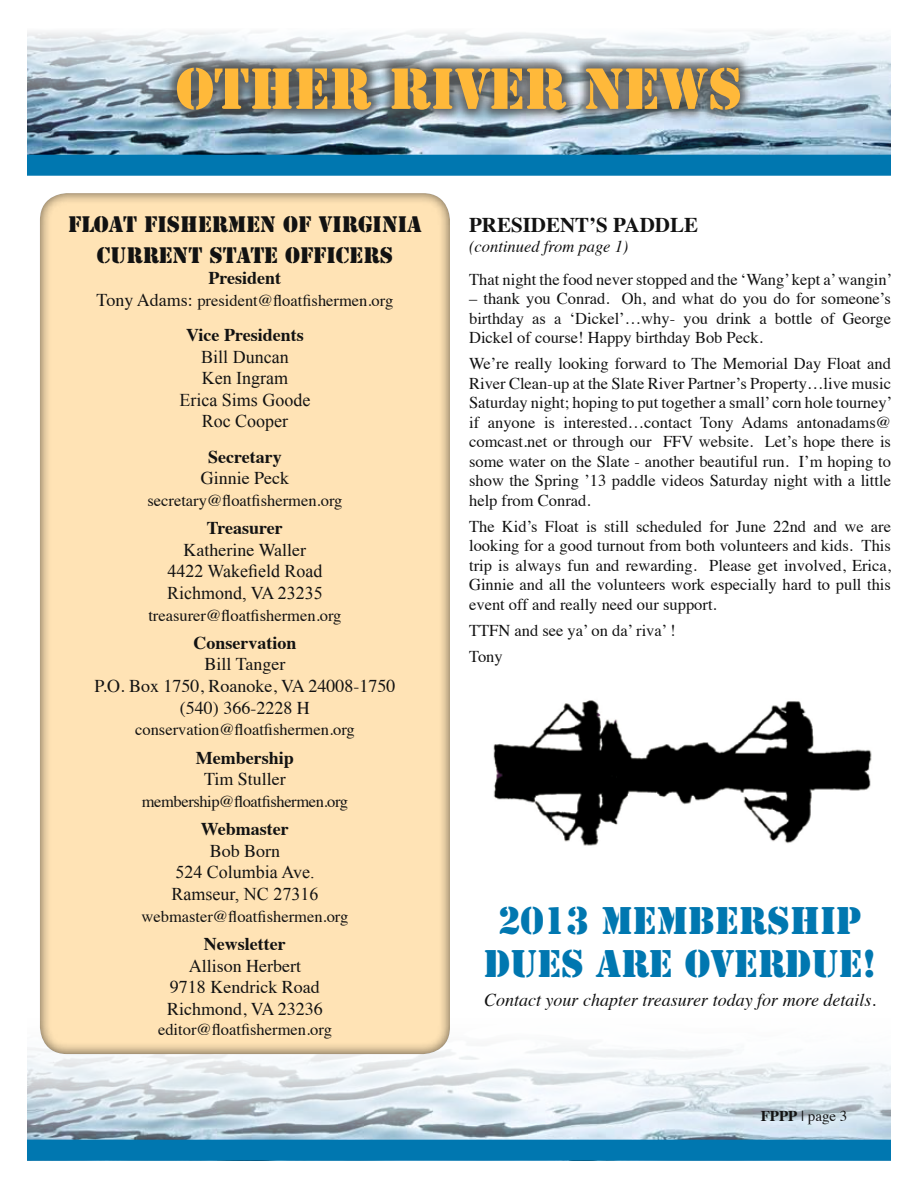
<style>
.page{position:relative;width:918px;height:1188px;background:#fff}
.page>*{position:absolute;margin:0;border:0;box-sizing:border-box;transform-origin:0 0}
.t1{font:54px "Stencil Std";letter-spacing:-.01em;color:#ffb93a}
.t2{font:36px/43.2px "Stencil Std";color:#0077b0}
.t3{font:21px "Stencil Std";color:#121212}
.t4{font:700 21px "Times";color:#121212}
.t5{font:21px "Stencil Std";letter-spacing:-.02em;color:#121212}
.t6{font:18px/21.6px "Times";color:#121212;text-align:center}
.t7{font:18px/21.6px "Times New Roman";color:#121212}
.t8{font:700 18px "Times";color:#121212}
.t9{font:italic 18px "Times";color:#121212}
.t10{font:16.5px/19.5px "Times";color:#121212;text-align:justify}
.t11{font:16.5px "Times";letter-spacing:-.025em;color:#121212}
.t12{font:italic 16.5px "Times";color:#121212}
.t13{font:15px "Times";color:#121212}
.s1{font-size:18px}
.s2{font-weight:700}
</style>
<div class="page">
<img style="left:27px;top:1046px;width:864px;height:94px">
<div style="left:40px;top:183px;width:411px;height:871px;background:#121212;opacity:.75"></div>
<img style="left:27px;top:32px;width:864px;height:123px">
<div style="left:164px;top:55px;width:589px;height:67px;background:#424242;opacity:.75"></div>
<div style="left:27px;top:1140px;width:864px;height:21px;background:#0077b0"></div>
<div style="left:27px;top:155px;width:864px;height:21px;background:#0077b0"></div>
<img style="left:493px;top:700px;width:379px;height:146px">
<h1 class="t1" style="left:176px;top:54px;width:564px">OTHER RIVER NEWS</h1>
<p class="t3" style="left:68px;top:211px;width:28px">FLOAT</p>
<p class="t3" style="left:144px;top:211px;width:53px">FISHER</p>
<p class="t3" style="left:228px;top:211px;width:195px">MEN OF VIRGINIA</p>
<p class="t3" style="left:97px;top:241px;width:46px">CURRENT</p>
<p class="t5" style="left:210px;top:241px;width:142px">STATE OFFICER</p>
<p class="t3" style="left:380px;top:241px;width:15px">S</p>
<p class="t8" style="left:209px;top:261px;width:74px">President</p>
<p class="t10" style="left:97px;top:289px;width:298px"><span class="s1">Tony Adams:</span> president@floatfishermen.org</p>
<p class="t8" style="left:186px;top:318px;width:119px">Vice Presidents</p>
<p class="t7" style="left:179px;top:346px;width:132px;text-align:center">Bill Duncan<br>Ken Ingram<br>Erica Sims Goode<br>Roc Cooper</p>
<p class="t8" style="left:208px;top:439px;width:75px">Secretary</p>
<p class="t6" style="left:201px;top:466px;width:90px">Ginnie Peck</p>
<p class="t10" style="left:147px;top:489px;width:196px">secretary@floatfishermen.org</p>
<p class="t8" style="left:207px;top:511px;width:77px">Treasurer</p>
<p class="t6" style="left:184px;top:537px;width:124px">Katherine Waller</p>
<p class="t7" style="left:167px;top:560px;width:157px">4422 Wakefield Road<br>Richmond, VA 23235</p>
<p class="t10" style="left:148px;top:604px;width:195px">treasurer@floatfishermen.org</p>
<p class="t8" style="left:193px;top:626px;width:104px">Conservation</p>
<p class="t6" style="left:95px;top:652px;width:302px">Bill Tanger<br>P.O. Box 1750, Roanoke, VA 24008-1750 (540) 366-2228 H</p>
<p class="t10" style="left:135px;top:719px;width:221px">conservation@floatfishermen.org</p>
<p class="t8" style="left:196px;top:740px;width:99px">Membership</p>
<p class="t6" style="left:204px;top:767px;width:83px">Tim Stuller</p>
<p class="t11" style="left:142px;top:786px;width:208px">membership@floatfishermen.org</p>
<p class="t8" style="left:201px;top:812px;width:89px">Webmaster</p>
<p class="t6" style="left:210px;top:838px;width:72px">Bob Born</p>
<p class="t7" style="left:172px;top:861px;width:148px">524 Columbia Ave.<br>Ramseur, NC 27316</p>
<p class="t10" style="left:142px;top:905px;width:208px">webmaster@floatfishermen.org</p>
<p class="t8" style="left:204px;top:927px;width:83px">Newsletter</p>
<p class="t6" style="left:167px;top:953px;width:157px">Allison Herbert<br>9718 Kendrick Road<br>Richmond, VA 23236</p>
<p class="t10" style="left:158px;top:1018px;width:175px">editor@floatfishermen.org</p>
<p class="t4" style="left:469px;top:205px;width:93px">PRESIDENT</p>
<p class="t4" style="left:589px;top:205px;width:96px">’S PADDLE</p>
<p class="t12" style="left:469px;top:232px;width:161px">(continued from page 1)</p>
<p class="t10" style="left:469px;top:268px;width:425px">That night the food never stopped and the ‘Wang’ kept a’ wangin’</p>
<p class="t10" style="left:469px;top:288px;width:423px">– thank you Conrad. Oh, and what do you do for someone’s birthday as a ‘Dickel’…why- you drink a bottle of George Dickel of course! Happy birthday Bob Peck.</p>
<p class="t10" style="left:469px;top:353px;width:425px">We’re really looking forward to The Memorial Day Float and River Clean-up at the Slate River Partner’s Property…live music Saturday night; hoping to put together a small’ corn hole tourney’ if anyone is interested…contact Tony Adams antonadams@ comcast.net or through our FFV website. Let’s hope there is some water on the Slate - another beautiful run. I’m hoping to show the Spring ’13 paddle videos Saturday night with a little help from Conrad.</p>
<p class="t10" style="left:469px;top:515px;width:423px">The Kid’s Float is still scheduled for June 22nd and we are looking for a good turnout from both volunteers and kids. This trip is always fun and rewarding. Please get involved, Erica, Ginnie and all the volunteers work especially hard to pull this event off and really need our support.</p>
<p class="t10" style="left:469px;top:616px;width:208px;line-height:26px">TTFN and see ya’ on da’ riva’ !<br>Tony</p>
<h2 class="t2" style="left:484px;top:900px;width:380px;text-indent:14px">2013 MEMBERSHIP<br>DUES ARE</h2>
<h2 class="t2" style="left:685px;top:943px;width:76px">OVERD</h2>
<h2 class="t2" style="left:811px;top:943px;width:66px">UE!</h2>
<p class="t9" style="left:484px;top:984px;width:393px">Contact your chapter treasurer today for more details.</p>
<p class="t13" style="left:761px;top:1102px;width:88px"><span class="s2">FPPP</span> | page 3</p>
</div>
